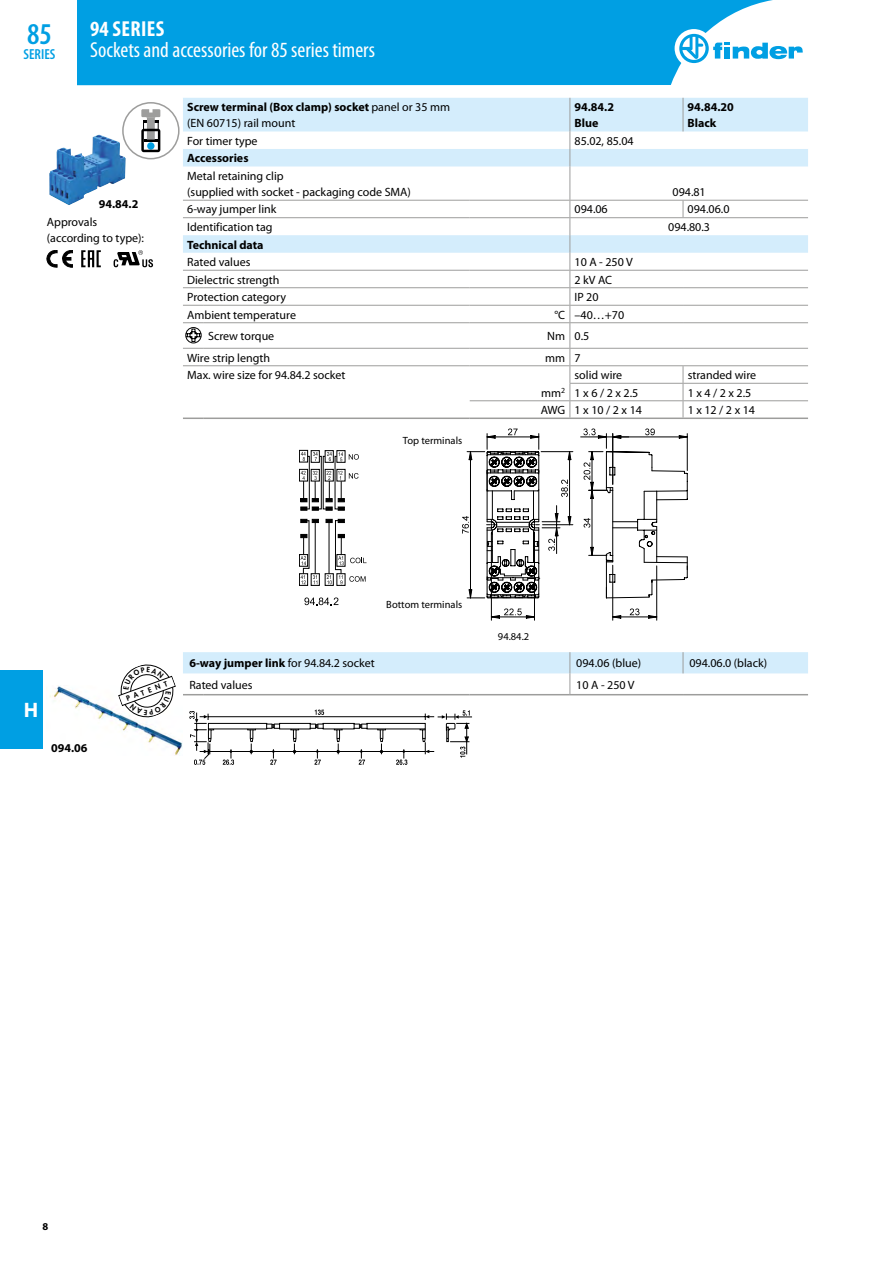
<style>
.page{position:relative;width:893px;height:1263px;background:#fff}
.page>*{position:absolute;margin:0;border:0;box-sizing:border-box;transform-origin:0 0}
.t1{font:600 condensed 30.3px "Myriad Pro";color:#009fe3}
.t2{font:condensed 21.75px "Myriad Pro";color:#fff}
.t3{font:700 condensed 21.75px "Myriad Pro";letter-spacing:.02em;color:#fff}
.t4{font:700 21px "Myriad Pro";color:#fff}
.t5{font:600 condensed 14.55px "Myriad Pro";color:#009fe3}
.t6{font:12px/16.2px "Myriad Pro";color:#000}
.t7{font:700 12px/16.2px "Myriad Pro";color:#000}
.t8{font:10.5px "Myriad Pro";color:#000}
.t9{font:700 10.5px "Myriad Pro";color:#000}
.t10{font:800 7.05px "Futura Std";color:#000}
.s1{font-weight:400}
.s2{font-weight:700}
</style>
<div class="page">
<div style="left:0;top:670px;width:43px;height:78px;background:#009fe3"></div>
<svg style="left:183px;top:98px;width:625px;height:575px"></svg>
<svg style="left:183px;top:270px;width:21px;height:1px"></svg>
<hr style="left:204px;top:270px;width:266px;height:1px;background:#9d9d9c">
<hr style="left:470px;top:270px;width:100px;height:1px;background:#9d9d9c">
<svg style="left:183px;top:287px;width:21px;height:1px"></svg>
<hr style="left:204px;top:287px;width:266px;height:1px;background:#9d9d9c">
<hr style="left:470px;top:287px;width:100px;height:1px;background:#9d9d9c">
<svg style="left:183px;top:305px;width:21px;height:1px"></svg>
<hr style="left:204px;top:305px;width:266px;height:1px;background:#9d9d9c">
<hr style="left:470px;top:305px;width:100px;height:1px;background:#9d9d9c">
<svg style="left:183px;top:322px;width:21px;height:1px"></svg>
<svg style="left:183px;top:348px;width:21px;height:1px"></svg>
<hr style="left:204px;top:348px;width:266px;height:1px;background:#9d9d9c">
<hr style="left:470px;top:348px;width:100px;height:1px;background:#9d9d9c">
<hr style="left:470px;top:400px;width:100px;height:1px;background:#9d9d9c">
<hr style="left:204px;top:322px;width:266px;height:1px;background:#9d9d9c">
<hr style="left:470px;top:322px;width:100px;height:1px;background:#9d9d9c">
<hr style="left:683px;top:98px;width:1px;height:33px;background:#9d9d9c">
<svg style="left:683px;top:201px;width:1px;height:16px"></svg>
<hr style="left:570px;top:166px;width:1px;height:34px;background:#9d9d9c">
<hr style="left:570px;top:270px;width:113px;height:1px;background:#9d9d9c">
<hr style="left:683px;top:270px;width:125px;height:1px;background:#9d9d9c">
<svg style="left:183px;top:200px;width:21px;height:1px"></svg>
<hr style="left:204px;top:200px;width:266px;height:1px;background:#9d9d9c">
<hr style="left:470px;top:200px;width:100px;height:1px;background:#9d9d9c">
<hr style="left:570px;top:287px;width:113px;height:1px;background:#9d9d9c">
<hr style="left:683px;top:287px;width:125px;height:1px;background:#9d9d9c">
<hr style="left:570px;top:305px;width:113px;height:1px;background:#9d9d9c">
<hr style="left:683px;top:305px;width:125px;height:1px;background:#9d9d9c">
<hr style="left:570px;top:322px;width:113px;height:1px;background:#9d9d9c">
<hr style="left:683px;top:322px;width:125px;height:1px;background:#9d9d9c">
<hr style="left:570px;top:348px;width:113px;height:1px;background:#9d9d9c">
<hr style="left:683px;top:348px;width:125px;height:1px;background:#9d9d9c">
<hr style="left:570px;top:365px;width:113px;height:1px;background:#9d9d9c">
<hr style="left:570px;top:383px;width:113px;height:1px;background:#9d9d9c">
<hr style="left:570px;top:400px;width:113px;height:1px;background:#9d9d9c">
<hr style="left:683px;top:365px;width:125px;height:1px;background:#9d9d9c">
<hr style="left:683px;top:383px;width:125px;height:1px;background:#9d9d9c">
<hr style="left:683px;top:400px;width:125px;height:1px;background:#9d9d9c">
<svg style="left:683px;top:366px;width:1px;height:51px"></svg>
<svg style="left:683px;top:652px;width:1px;height:21px"></svg>
<svg style="left:183px;top:217px;width:21px;height:1px"></svg>
<hr style="left:204px;top:217px;width:266px;height:1px;background:#9d9d9c">
<hr style="left:470px;top:217px;width:100px;height:1px;background:#9d9d9c">
<hr style="left:570px;top:98px;width:1px;height:33px;background:#9d9d9c">
<svg style="left:570px;top:131px;width:1px;height:35px"></svg>
<hr style="left:570px;top:200px;width:113px;height:1px;background:#9d9d9c">
<hr style="left:683px;top:200px;width:125px;height:1px;background:#9d9d9c">
<hr style="left:570px;top:217px;width:113px;height:1px;background:#9d9d9c">
<hr style="left:683px;top:217px;width:125px;height:1px;background:#9d9d9c">
<svg style="left:183px;top:365px;width:21px;height:1px"></svg>
<hr style="left:204px;top:365px;width:266px;height:1px;background:#9d9d9c">
<hr style="left:470px;top:365px;width:100px;height:1px;background:#9d9d9c">
<svg style="left:570px;top:201px;width:1px;height:216px"></svg>
<hr style="left:183px;top:417px;width:21px;height:2px;background:#9d9d9c">
<hr style="left:204px;top:417px;width:266px;height:2px;background:#9d9d9c">
<hr style="left:470px;top:417px;width:100px;height:2px;background:#9d9d9c">
<hr style="left:570px;top:417px;width:113px;height:2px;background:#9d9d9c">
<hr style="left:683px;top:417px;width:125px;height:2px;background:#9d9d9c">
<svg style="left:183px;top:694px;width:21px;height:1px"></svg>
<hr style="left:204px;top:694px;width:266px;height:1px;background:#9d9d9c">
<hr style="left:470px;top:694px;width:100px;height:1px;background:#9d9d9c">
<svg style="left:570px;top:652px;width:1px;height:42px"></svg>
<hr style="left:570px;top:694px;width:113px;height:1px;background:#9d9d9c">
<hr style="left:683px;top:694px;width:125px;height:1px;background:#9d9d9c">
<img style="left:49px;top:134px;width:77px;height:71px">
<div style="left:123px;top:103px;width:56px;height:56px;background:#fff;border-radius:50%"></div>
<div style="left:122px;top:102px;width:58px;height:57px;border:2px solid #9d9d9c;border-radius:50%"></div>
<svg style="left:141px;top:109px;width:19px;height:43px"></svg>
<svg style="left:47px;top:250px;width:26px;height:17px"></svg>
<svg style="left:114px;top:250px;width:39px;height:17px"></svg>
<svg style="left:81px;top:250px;width:20px;height:17px"></svg>
<div style="left:185px;top:327px;width:17px;height:16px;border:1px solid #000;border-radius:50%"></div>
<svg style="left:186px;top:329px;width:15px;height:13px"></svg>
<svg style="left:304px;top:597px;width:34px;height:8px"></svg>
<svg style="left:299px;top:450px;width:68px;height:136px"></svg>
<hr style="left:534px;top:533px;width:1px;height:87px;background:#000">
<hr style="left:491px;top:533px;width:1px;height:87px;background:#000">
<svg style="left:491px;top:608px;width:43px;height:9px"></svg>
<hr style="left:491px;top:617px;width:43px;height:1px;background:#000">
<hr style="left:612px;top:565px;width:1px;height:55px;background:#000">
<hr style="left:656px;top:566px;width:1px;height:54px;background:#000">
<svg style="left:630px;top:608px;width:9px;height:7px"></svg>
<svg style="left:612px;top:615px;width:9px;height:3px"></svg>
<svg style="left:648px;top:615px;width:9px;height:2px"></svg>
<hr style="left:613px;top:617px;width:44px;height:1px;background:#000">
<svg style="left:462px;top:428px;width:226px;height:171px"></svg>
<hr style="left:657px;top:499px;width:30px;height:1px;background:#000">
<img style="left:50px;top:686px;width:133px;height:70px">
<svg style="left:189px;top:710px;width:283px;height:55px"></svg>
<div style="left:77px;top:0;width:696px;height:85px;background:#009fe3"></div>
<div style="left:675px;top:29px;width:38px;height:39px;background:#fff;border-radius:50%"></div>
<svg style="left:679px;top:34px;width:124px;height:29px"></svg>
<svg style="left:117px;top:664px;width:59px;height:57px"></svg>
<h1 class="t1" style="left:27px;top:17px;width:26px">85</h1>
<p class="t5" style="left:24px;top:46px;width:33px">SERIES</p>
<h2 class="t3" style="left:90px;top:16px;width:76px">94 SERIES</h2>
<h2 class="t2" style="left:90px;top:37px;width:286px">Sockets and accessories for 85 series timers</h2>
<p class="t7" style="left:99px;top:195px;width:41px">94.84.2</p>
<p class="t6" style="left:47px;top:213px;width:99px">Approvals (according to type):</p>
<p class="t7" style="left:187px;top:98px;width:264px">Screw terminal (Box clamp) socket <span class="s1">panel or 35 mm (EN 60715) rail mount</span></p>
<p class="t7" style="left:574px;top:98px;width:41px">94.84.2<br>Blue</p>
<p class="t7" style="left:688px;top:98px;width:48px">94.84.20<br>Black</p>
<p class="t6" style="left:187px;top:132px;width:72px">For timer type</p>
<p class="t6" style="left:574px;top:132px;width:61px">85.02, 85.04</p>
<p class="t7" style="left:187px;top:150px;width:63px">Accessories</p>
<p class="t6" style="left:187px;top:167px;width:225px">Metal retaining clip<br>(supplied with socket - packaging code SMA)</p>
<p class="t6" style="left:672px;top:184px;width:35px">094.81</p>
<p class="t6" style="left:187px;top:201px;width:91px">6-way jumper link</p>
<p class="t6" style="left:574px;top:201px;width:35px">094.06</p>
<p class="t6" style="left:688px;top:201px;width:43px">094.06.0</p>
<p class="t6" style="left:187px;top:219px;width:87px">Identification tag</p>
<p class="t6" style="left:668px;top:219px;width:43px">094.80.3</p>
<p class="t7" style="left:187px;top:236px;width:78px">Technical data</p>
<p class="t6" style="left:187px;top:254px;width:65px">Rated values</p>
<p class="t6" style="left:574px;top:254px;width:60px">10 A - 250 V</p>
<p class="t6" style="left:187px;top:271px;width:94px">Dielectric strength</p>
<p class="t6" style="left:574px;top:271px;width:39px">2 kV AC</p>
<p class="t6" style="left:187px;top:289px;width:100px">Protection category</p>
<p class="t6" style="left:574px;top:289px;width:26px">IP 20</p>
<p class="t6" style="left:187px;top:306px;width:110px">Ambient temperature</p>
<p class="t6" style="left:554px;top:306px;width:71px">°C –40…+70</p>
<p class="t6" style="left:208px;top:328px;width:68px">Screw torque</p>
<p class="t6" style="left:547px;top:328px;width:44px">Nm 0.5</p>
<p class="t6" style="left:187px;top:349px;width:84px">Wire strip length</p>
<p class="t6" style="left:545px;top:349px;width:37px">mm 7</p>
<p class="t6" style="left:187px;top:367px;width:160px">Max. wire size for 94.84.2 socket</p>
<p class="t6" style="left:575px;top:367px;width:49px">solid wire</p>
<p class="t6" style="left:688px;top:367px;width:70px">stranded wire</p>
<p class="t6" style="left:541px;top:384px;width:99px">mm<sup>2</sup> 1 x 6 / 2 x 2.5</p>
<p class="t6" style="left:688px;top:384px;width:65px">1 x 4 / 2 x 2.5</p>
<p class="t6" style="left:541px;top:402px;width:103px">AWG 1 x 10 / 2 x 14</p>
<p class="t6" style="left:688px;top:402px;width:69px">1 x 12 / 2 x 14</p>
<p class="t8" style="left:403px;top:434px;width:61px">Top terminals</p>
<h3 class="t4" style="left:24px;top:696px;width:16px">H</h3>
<p class="t7" style="left:51px;top:740px;width:38px">094.06</p>
<p class="t10" style="left:125px;top:694px;width:45px;rotate:-20deg">PATENT</p>
<p class="t8" style="left:386px;top:598px;width:78px">Bottom terminals</p>
<p class="t8" style="left:498px;top:630px;width:33px">94.84.2</p>
<p class="t6" style="left:189px;top:655px;width:187px"><span class="s2">6-way jumper link</span> for 94.84.2 socket</p>
<p class="t6" style="left:576px;top:655px;width:66px">094.06 (blue)</p>
<p class="t6" style="left:689px;top:655px;width:79px">094.06.0 (black)</p>
<p class="t6" style="left:189px;top:676px;width:65px">Rated values</p>
<p class="t6" style="left:576px;top:676px;width:60px">10 A - 250 V</p>
<p class="t9" style="left:43px;top:1219px;width:7px">8</p>
</div>
